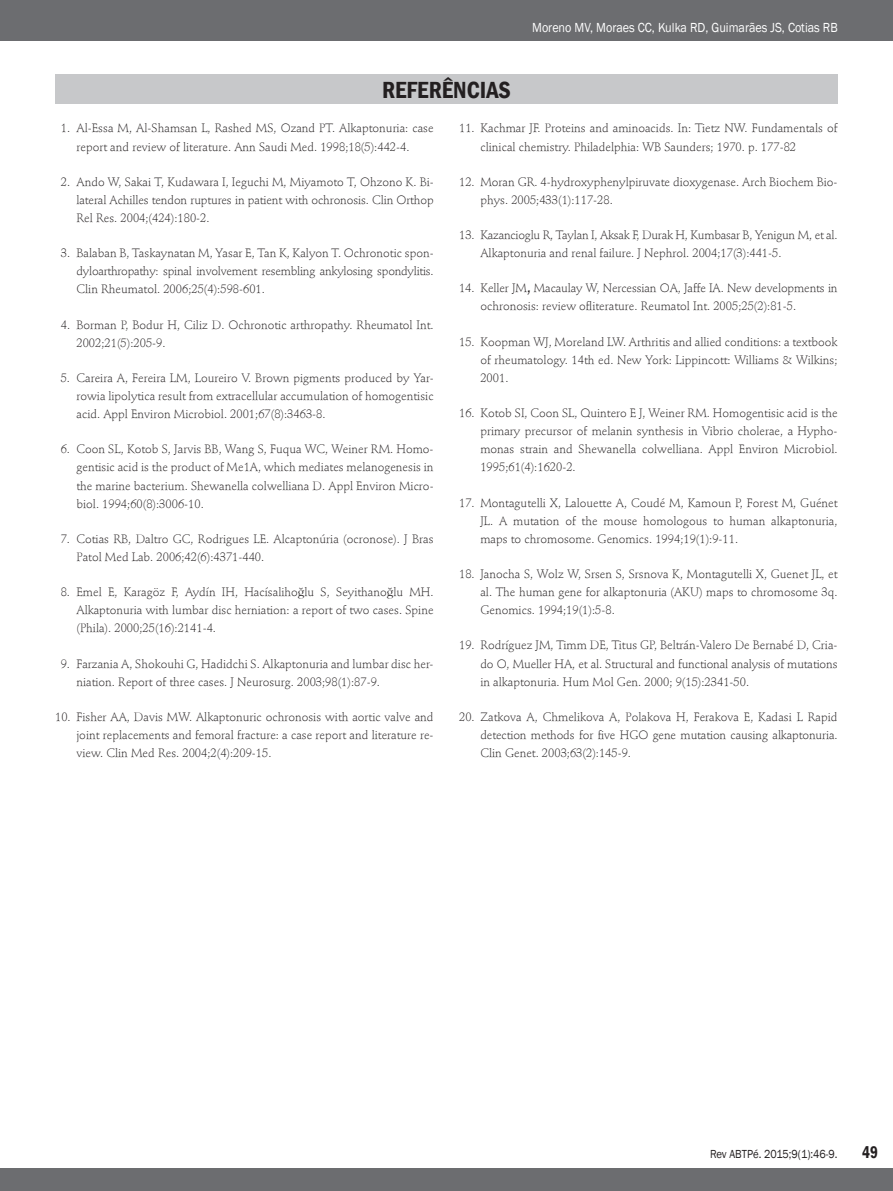
<style>
.page{position:relative;width:893px;height:1191px;background:#fff}
.page>*{position:absolute;margin:0;border:0;box-sizing:border-box;transform-origin:0 0}
.t1{font:600 condensed 24px "Franklin Gothic";color:#231f20}
.t2{font:600 condensed 17.25px "Franklin Gothic";color:#231f20;scale:.9 1}
.t3{font:13.5px "Franklin Gothic";color:#fff;scale:.9 1}
.t4{font:300 12px/18.1px "Stempel Schneidler Std";color:#231f20;text-align:justify}
.t5{font:300 12px/18.1px "Stempel Schneidler Std";letter-spacing:-.02em;color:#231f20}
.t6{font:12px "Franklin Gothic";color:#231f20;scale:.9 1}
.s1{font-family:"Sanford";font-weight:400}
.s2{font-weight:700}
</style>
<div class="page">
<div style="left:0;top:0;width:893px;height:40px;background:#6c6d70"></div>
<div style="left:0;top:1168px;width:893px;height:23px;background:#6c6d70"></div>
<div style="left:55px;top:74px;width:783px;height:30px;background:#c7c8ca"></div>
<h1 class="t1" style="left:382px;top:74px;width:130px">REFERÊNCIAS</h1>
<p class="t3" style="left:532px;top:19px;width:341px">Moreno MV, Moraes CC, Kulka RD, Guimarães JS, Cotias RB</p>
<p class="t4" style="left:77px;top:119px;width:359px;text-indent:-16px">1. Al-Essa M, Al-Shamsan L, Rashed MS, Ozand PT. Alkaptonuria: case report and review of literature. Ann Saudi Med. 1998;18(5):442-4.</p>
<p class="t4" style="left:77px;top:173px;width:359px;text-align:left;text-indent:-16px">2. Ando W, Sakai T, Kudawara I, Ieguchi M, Miyamoto T, Ohzono K. Bi&shy;lateral Achilles tendon ruptures in patient with ochronosis. Clin Orthop<br>Rel Res. 2004;(424):180-2.</p>
<p class="t4" style="left:77px;top:244px;width:359px;text-indent:-16px">3. Balaban B, Taskaynatan M, Yasar E, Tan K, Kalyon T. Ochronotic spon&shy;dyloarthropathy: spinal involvement resembling ankylosing spondylitis.<br>Clin Rheumatol. 2006;25(4):598-601.</p>
<p class="t4" style="left:76px;top:315px;width:359px;text-indent:-16px">4. Borman P, Bodur H, Ciliz D. Ochronotic arthropathy. Rheumatol Int.<br>2002;21(5):205-9.</p>
<p class="t4" style="left:76px;top:369px;width:359px;text-indent:-16px">5. Careira A, Fereira LM, Loureiro V. Brown pigments produced by Yar&shy;rowia lipolytica result from extracellular accumulation of homogentisic acid. Appl Environ Microbiol. 2001;67(8):3463-8.</p>
<p class="t4" style="left:76px;top:440px;width:359px;text-indent:-16px">6. Coon SL, Kotob S, Jarvis BB, Wang S, Fuqua WC, Weiner RM. Homo&shy;gentisic acid is the product of Me1A, which mediates melanogenesis in the marine bacterium. Shewanella colwelliana D. Appl Environ Micro&shy;biol. 1994;60(8):3006-10.</p>
<p class="t4" style="left:76px;top:530px;width:359px;text-indent:-16px">7. Cotias RB, Daltro GC, Rodrigues LE. Alcaptonúria (ocronose). J Bras<br>Patol Med Lab. 2006;42(6):4371-440.</p>
<p class="t4" style="left:76px;top:583px;width:359px;text-indent:-16px">8. Emel E, Karagöz F, Aydín IH, Hacísaliho<span class="s1">ğ</span>lu S, Seyithano<span class="s1">ğ</span>lu MH.<br>Alkaptonuria with lumbar disc herniation: a report of two cases. Spine (Phila). 2000;25(16):2141-4.</p>
<p class="t4" style="left:76px;top:654px;width:359px;text-indent:-16px">9. Farzania A, Shokouhi G, Hadidchi S. Alkaptonuria and lumbar disc her&shy;niation. Report of three cases. J Neurosurg. 2003;98(1):87-9.</p>
<p class="t4" style="left:76px;top:708px;width:359px;text-indent:-21px">10. Fisher AA, Davis MW. Alkaptonuric ochronosis with aortic valve and joint replacements and femoral fracture: a case report and literature re&shy;view. Clin Med Res. 2004;2(4):209-15.</p>
<p class="t4" style="left:480px;top:119px;width:359px;text-indent:-21px">11. Kachmar JF. Proteins and aminoacids. In: Tietz NW. Fundamentals of clinical chemistry. Philadelphia: WB Saunders; 1970. p. 177-82</p>
<p class="t4" style="left:480px;top:173px;width:359px;text-indent:-21px">12. Moran GR. 4-hydroxyphenylpiruvate dioxygenase. Arch Biochem Bio&shy;phys. 2005;433(1):117-28.</p>
<p class="t5" style="left:480px;top:226px;width:359px;text-indent:-21px">13. Kazancioglu R, Taylan I, Aksak F, Durak H, Kumbasar B, Yenigun M, et al.<br>Alkaptonuria and renal failure. J Nephrol. 2004;17(3):441-5.</p>
<p class="t4" style="left:480px;top:279px;width:359px;text-indent:-21px">14. Keller JM<span class="s2">,</span> Macaulay W, Nercessian OA, Jaffe IA. New developments in ochronosis: review ofliterature. Reumatol Int. 2005;25(2):81-5.</p>
<p class="t4" style="left:480px;top:333px;width:359px;text-indent:-21px">15. Koopman WJ, Moreland LW. Arthritis and allied conditions: a textbook of rheumatology. 14th ed. New York: Lippincott: Williams &amp; Wilkins; 2001.</p>
<p class="t4" style="left:480px;top:404px;width:359px;text-indent:-21px">16. Kotob SI, Coon SL, Quintero E J, Weiner RM. Homogentisic acid is the primary precursor of melanin synthesis in Vibrio cholerae, a Hypho&shy;monas strain and Shewanella colwelliana. Appl Environ Microbiol.<br>1995;61(4):1620-2.</p>
<p class="t4" style="left:480px;top:493px;width:359px;text-indent:-21px">17. Montagutelli X, Lalouette A, Coudé M, Kamoun P, Forest M, Guénet JL. A mutation of the mouse homologous to human alkaptonuria, maps to chromosome. Genomics. 1994;19(1):9-11.</p>
<p class="t4" style="left:480px;top:565px;width:359px;text-indent:-21px">18. Janocha S, Wolz W, Srsen S, Srsnova K, Montagutelli X, Guenet JL, et al. The human gene for alkaptonuria (AKU) maps to chromosome 3q.<br>Genomics. 1994;19(1):5-8.</p>
<p class="t4" style="left:480px;top:636px;width:359px;text-indent:-21px">19. Rodríguez JM, Timm DE, Titus GP, Beltrán-Valero De Bernabé D, Cria&shy;do O, Mueller HA, et al. Structural and functional analysis of mutations in alkaptonuria. Hum Mol Gen. 2000; 9(15):2341-50.</p>
<p class="t4" style="left:480px;top:708px;width:359px;text-indent:-21px">20. Zatkova A, Chmelikova A, Polakova H, Ferakova E, Kadasi L Rapid detection methods for five HGO gene mutation causing alkaptonuria.<br>Clin Genet. 2003;63(2):145-9.</p>
<p class="t6" style="left:710px;top:1146px;width:143px">Rev ABTPé. 2015;9(1):46-9.</p>
<h2 class="t2" style="left:862px;top:1141px;width:19px">49</h2>
</div>
